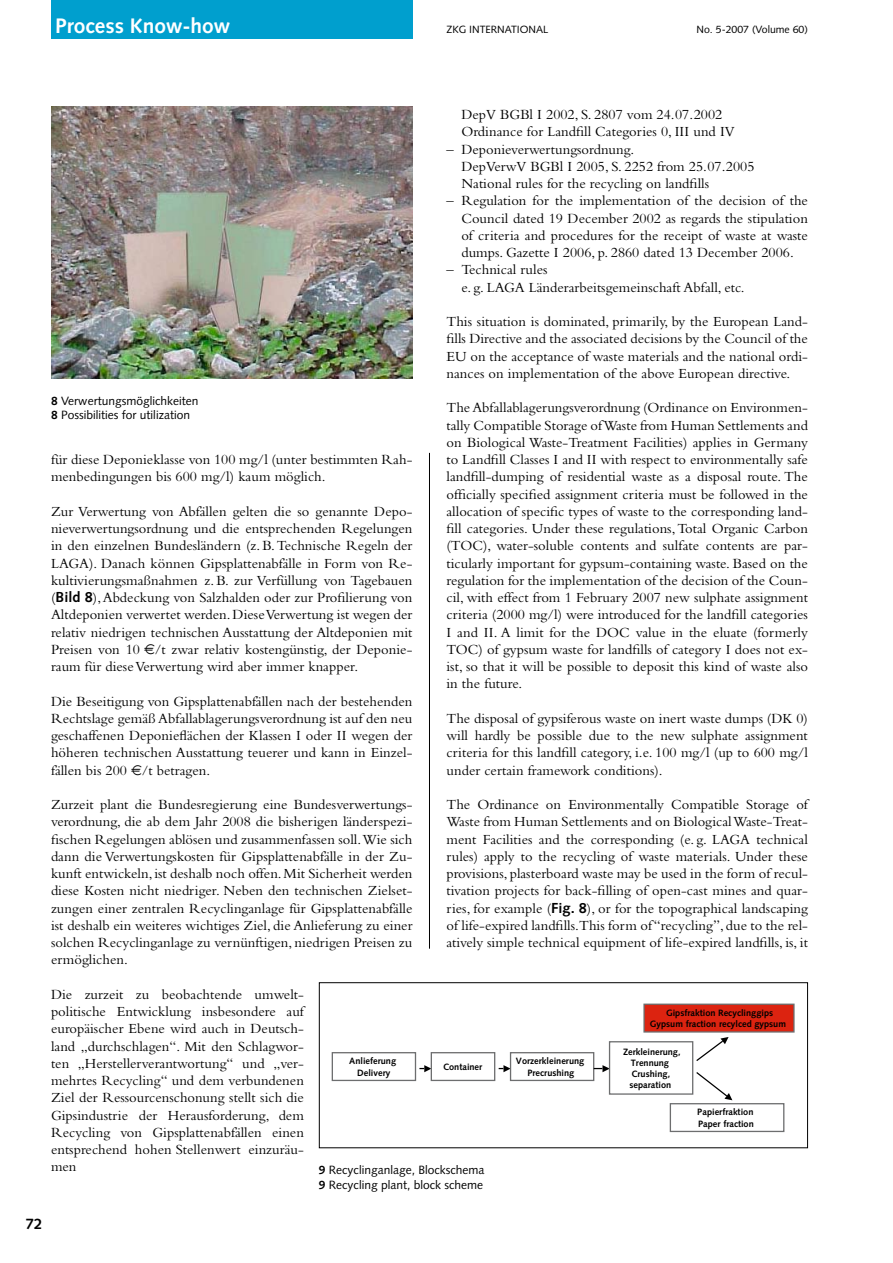
<style>
.page{position:relative;width:893px;height:1263px;background:#fff}
.page>*{position:absolute;margin:0;border:0;box-sizing:border-box;transform-origin:0 0}
.t1{font:700 21px "Syntax";color:#fff}
.t2{font:700 15px "Syntax";color:#000}
.t3{font:14.55px/17.2px "Bembo";color:#000;text-align:justify}
.t4{font:12px/14.4px "Syntax";color:#000}
.t5{font:10.5px "Syntax";color:#000}
.t6{font:700 9.15px/11.1px "Syntax";color:#000;text-align:center}
.s1{font-family:"Syntax";font-weight:700}
.s2{font-weight:700}
.s3{font-family:"Euro Logo"}
</style>
<div class="page">
<div style="left:51px;top:0;width:361px;height:38px;background:#009fce"></div>
<img style="left:51px;top:106px;width:361px;height:272px">
<hr style="left:429px;top:453px;width:1px;height:496px;background:#000">
<div style="left:332px;top:1052px;width:84px;height:29px;border:1px solid #6d6e6f"></div>
<svg style="left:419px;top:1065px;width:12px;height:7px"></svg>
<div style="left:431px;top:1052px;width:64px;height:29px;border:1px solid #6d6e6f"></div>
<svg style="left:499px;top:1065px;width:11px;height:7px"></svg>
<div style="left:510px;top:1052px;width:84px;height:29px;border:1px solid #6d6e6f"></div>
<svg style="left:594px;top:1065px;width:15px;height:7px"></svg>
<div style="left:609px;top:1041px;width:84px;height:54px;border:1px solid #6d6e6f"></div>
<div style="left:644px;top:1004px;width:150px;height:28px;background:#dc2310"></div>
<div style="left:643px;top:1003px;width:152px;height:29px;border:1px solid #6d6e6f"></div>
<div style="left:670px;top:1103px;width:114px;height:29px;border:1px solid #6d6e6f"></div>
<svg style="left:696px;top:1037px;width:33px;height:24px"></svg>
<svg style="left:696px;top:1072px;width:36px;height:28px"></svg>
<div style="left:319px;top:982px;width:489px;height:166px;border:1px solid #000"></div>
<h1 class="t1" style="left:55px;top:14px;width:176px">Process Know-how</h1>
<p class="t5" style="left:446px;top:23px;width:103px">ZKG INTERNATIONAL</p>
<p class="t5" style="left:697px;top:23px;width:113px">No. 5-2007 (Volume 60)</p>
<p class="t3" style="left:461px;top:106px;width:275px">DepV BGBl I 2002, S. 2807 vom 24.07.2002<br>Ordinance for Landfill Categories 0, III und IV</p>
<p class="t3" style="left:461px;top:140px;width:295px;text-align:left;text-indent:-15px">– Deponieverwertungsordnung.<br>DepVerwV BGBl I 2005, S. 2252 from 25.07.2005<br>National rules for the recycling on landfills</p>
<p class="t3" style="left:461px;top:192px;width:348px;text-indent:-15px">– Regulation for the implementation of the decision of the Council dated 19 December 2002 as regards the stipulation of criteria and procedures for the receipt of waste at waste dumps. Gazette I 2006, p. 2860 dated 13 December 2006.</p>
<p class="t3" style="left:461px;top:261px;width:285px;text-indent:-15px">– Technical rules<br>e. g. LAGA Länderarbeitsgemeinschaft Abfall, etc.</p>
<p class="t3" style="left:446px;top:313px;width:363px">This situation is dominated, primarily, by the European Land&shy;fills Directive and the associated decisions by the Council of the EU on the acceptance of waste materials and the national ordi&shy;nances on implementation of the above European directive.</p>
<p class="t3" style="left:446px;top:399px;width:363px">The Abfallablagerungsverordnung (Ordinance on Environmen&shy;tally Compatible Storage of Waste from Human Settlements and on Biological Waste‑Treatment Facilities) applies in Germany to Landfill Classes I and II with respect to environmentally safe landfill‑dumping of residential waste as a disposal route. The officially specified assignment criteria must be followed in the allocation of specific types of waste to the corresponding land&shy;fill categories. Under these regulations,Total Organic Carbon (TOC), water‑soluble contents and sulfate contents are par&shy;ticularly important for gypsum‑containing waste. Based on the regulation for the implementation of the decision of the Coun&shy;cil, with effect from 1 February 2007 new sulphate assignment criteria (2000 mg/l) were introduced for the landfill categories I and II. A limit for the DOC value in the eluate (formerly TOC) of gypsum waste for landfills of category I does not ex&shy;ist, so that it will be possible to deposit this kind of waste also in the future.</p>
<p class="t3" style="left:446px;top:709px;width:363px">The disposal of gypsiferous waste on inert waste dumps (DK 0) will hardly be possible due to the new sulphate assignment criteria for this landfill category, i.e. 100 mg/l (up to 600 mg/l under certain framework conditions).</p>
<p class="t3" style="left:446px;top:796px;width:363px">The Ordinance on Environmentally Compatible Storage of Waste from Human Settlements and on Biological Waste‑Treat&shy;ment Facilities and the corresponding (e. g. LAGA technical rules) apply to the recycling of waste materials. Under these provisions, plasterboard waste may be used in the form of recul&shy;tivation projects for back‑filling of open‑cast mines and quar&shy;ries, for example (<span class="s1">Fig. 8</span>), or for the topographical landscaping of life‑expired landfills.This form of “recycling”, due to the rel&shy;atively simple technical equipment of life‑expired landfills, is, it</p>
<p class="t4" style="left:51px;top:393px;width:149px"><span class="s2">8</span> Verwertungsmöglichkeiten<br><span class="s2">8</span> Possibilities for utilization</p>
<p class="t3" style="left:51px;top:451px;width:363px">für diese Deponieklasse von 100 mg/l (unter bestimmten Rah&shy;menbedingungen bis 600 mg/l) kaum möglich.</p>
<p class="t3" style="left:51px;top:502px;width:363px">Zur Verwertung von Abfällen gelten die so genannte Depo&shy;nieverwertungsordnung und die entsprechenden Regelungen in den einzelnen Bundesländern (z. B. Technische Regeln der LAGA). Danach können Gips-plattenabfälle in Form von Re&shy;kulti-vierungsmaßnahmen z. B. zur Verfüllung von Tagebauen (<span class="s1">Bild 8</span>), Abdeckung von Salzhalden oder zur Profilierung von Altdeponien verwertet werden. Diese Verwertung ist wegen der relativ niedrigen technischen Ausstattung der Altdeponien mit Preisen von 10 <span class="s3">7</span>/t zwar relativ kostengünstig, der Deponie&shy;raum für diese Verwertung wird aber immer knapper.</p>
<p class="t3" style="left:51px;top:692px;width:363px">Die Beseitigung von Gipsplattenabfällen nach der bestehenden Rechtslage gemäß Abfallablagerungsverordnung ist auf den neu geschaffenen Deponieflächen der Klassen I oder II wegen der höheren technischen Ausstattung teuerer und kann in Einzel&shy;fällen bis 200 <span class="s3">7</span>/t betragen.</p>
<p class="t3" style="left:51px;top:796px;width:363px">Zurzeit plant die Bundesregierung eine Bundesverwertungs&shy;ver-ordnung, die ab dem Jahr 2008 die bisherigen länderspezi&shy;fischen Regelungen ablösen und zusammenfassen soll. Wie sich dann die Verwertungskosten für Gipsplattenabfälle in der Zu&shy;kunft entwickeln, ist deshalb noch offen. Mit Sicherheit werden diese Kosten nicht niedriger. Neben den technischen Zielset&shy;zungen einer zentralen Recyclinganlage für Gipsplattenabfälle ist deshalb ein weiteres wichtiges Ziel, die Anlieferung zu einer solchen Recyclinganlage zu vernünftigen, niedrigen Preisen zu ermöglichen.</p>
<p class="t3" style="left:51px;top:985px;width:254px">Die zurzeit zu beobachtende umwelt&shy;politische Entwicklung insbesondere auf europäischer Ebene wird auch in Deutsch&shy;land „durchschlagen“. Mit den Schlagwor&shy;ten „Herstellerverantwortung“ und „ver&shy;mehrtes Recycling“ und dem verbundenen Ziel der Ressourcenschonung stellt sich die Gipsindustrie der Herausforderung, dem Recycling von Gipsplattenabfällen einen entsprechend hohen Stellenwert einzuräu&shy;men</p>
<p class="t6" style="left:650px;top:1007px;width:138px">Gipsfraktion Recyclinggips<br>Gypsum fraction recylced gypsum</p>
<p class="t6" style="left:349px;top:1056px;width:48px">Anlieferung<br>Delivery</p>
<p class="t6" style="left:443px;top:1061px;width:41px">Container</p>
<p class="t6" style="left:516px;top:1056px;width:70px">Vorzerkleinerung<br>Precrushing</p>
<p class="t6" style="left:623px;top:1046px;width:59px">Zerkleinerung,<br>Trennung<br>Crushing, separation</p>
<p class="t6" style="left:697px;top:1107px;width:58px;text-align:left">Papierfraktion<br>Paper fraction</p>
<p class="t4" style="left:319px;top:1163px;width:167px"><span class="s2">9</span> Recyclinganlage, Blockschema<br><span class="s2">9</span> Recycling plant, block scheme</p>
<p class="t2" style="left:26px;top:1215px;width:18px">72</p>
</div>
